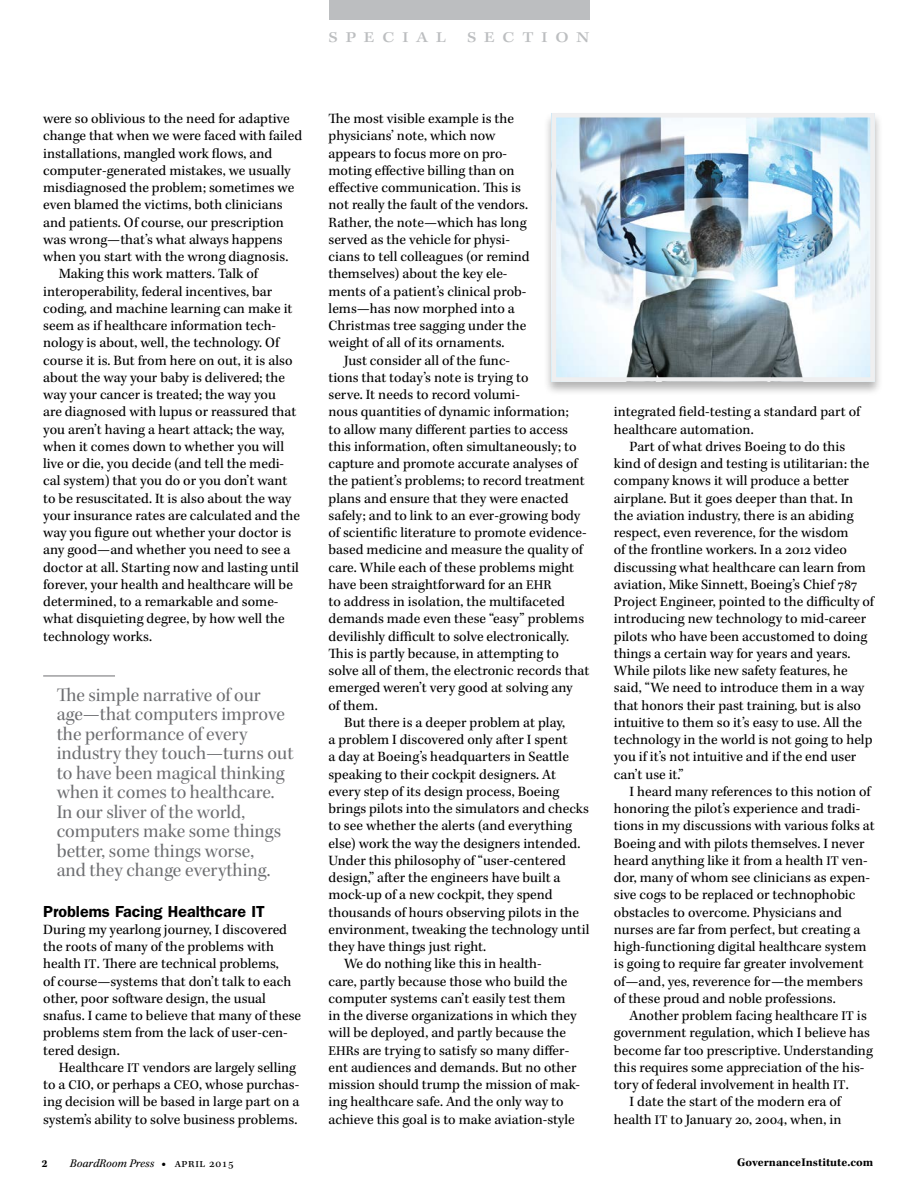
<style>
.page{position:relative;width:918px;height:1188px;background:#fff}
.page>*{position:absolute;margin:0;border:0;box-sizing:border-box;transform-origin:0 0}
.pullquote-no-author{font:19.5px/19.5px "Kepler Std Subh";color:#6d6e71}
.t1{font:600 16.05px "ITC Franklin Gothic Std";color:#000}
.t2{font:15px "Kepler Std Medium Ext Capt";letter-spacing:.515em;color:#bcbec0}
.body{font:14.55px/17.2px "Kepler Std";color:#000}
.body-no-indent{font:14.55px/17.2px "Kepler Std";color:#000}
.t3{font:italic 12px "Kepler Std";color:#000}
.body-2{font:700 12px "Kepler Std";color:#000}
.body-3{font:700 10.95px "Kepler Std";color:#000}
.s1{font-size:13.65px}
.s2{font-weight:900;font-style:normal}
.s3{font-style:normal}
</style>
<div class="page">
<div style="left:329px;top:0;width:260px;height:19px;background:#bcbec0"></div>
<hr style="left:43px;top:675px;width:72px;height:1px;background:#6d6e71">
<div style="left:543px;top:111px;width:340px;height:285px;background:#000;opacity:.3"></div>
<img style="left:557px;top:118px;width:313px;height:259px">
<div style="left:552px;top:113px;width:323px;height:269px;border:4px solid #efeff0"></div>
<p class="t2" style="left:329px;top:28px;width:119px">SPECIAL</p>
<p class="t2" style="left:467px;top:28px;width:124px">SECTION</p>
<p class="body" style="left:43px;top:110px;width:260px">were so oblivious to the need for adaptive change that when we were faced with failed installations, mangled work flows, and computer-generated mistakes, we usually misdiagnosed the problem; sometimes we even blamed the victims, both clinicians and patients. Of course, our prescription was wrong—that’s what always happens when you start with the wrong diagnosis.</p>
<p class="body" style="left:43px;top:266px;width:258px;text-indent:16px">Making this work matters. Talk of interoperability, federal incentives, bar coding, and machine learning can make it seem as if healthcare information tech&shy;nology is about, well, the technology. Of course it is. But from here on out, it is also about the way your baby is delivered; the way your cancer is treated; the way you<br>are diagnosed with lupus or reassured that you aren’t having a heart attack; the way, when it comes down to whether you will live or die, you decide (and tell the medi&shy;cal system) that you do or you don’t want to be resuscitated. It is also about the way your insurance rates are calculated and the way you figure out whether your doctor is any good—and whether you need to see a doctor at all. Starting now and lasting until forever, your health and healthcare will be determined, to a remarkable and some&shy;what disquieting degree, by how well the technology works.</p>
<p class="pullquote-no-author" style="left:57px;top:685px;width:238px">The simple narrative of our age—that computers improve the performance of every industry they touch—turns out to have been magical thinking when it comes to healthcare.<br>In our sliver of the world, computers make some things better, some things worse,<br>and they change everything.</p>
<h2 class="t1" style="left:43px;top:902px;width:223px">Problems Facing Healthcare IT</h2>
<p class="body-no-indent" style="left:43px;top:921px;width:259px">During my yearlong journey, I discovered the roots of many of the problems with health <span class="s1">IT</span>. There are technical problems,<br>of course—systems that don’t talk to each other, poor software design, the usual snafus. I came to believe that many of these problems stem from the lack of user-cen&shy;tered design.</p>
<p class="body" style="left:43px;top:1059px;width:258px;text-indent:16px">Healthcare <span class="s1">IT</span> vendors are largely selling to a <span class="s1">CIO</span>, or perhaps a <span class="s1">CEO</span>, whose purchas&shy;ing decision will be based in large part on a system’s ability to solve business problems.</p>
<p class="body" style="left:329px;top:110px;width:203px">The most visible example is the physicians’ note, which now appears to focus more on pro&shy;moting effective billing than on effective communication. This is not really the fault of the vendors.<br>Rather, the note—which has long served as the vehicle for physi&shy;cians to tell colleagues (or remind themselves) about the key ele&shy;ments of a patient’s clinical prob&shy;lems—has now morphed into a<br>Christmas tree sagging under the weight of all of its ornaments.</p>
<p class="body" style="left:329px;top:352px;width:262px;text-indent:16px">Just consider all of the func-<br>tions that today’s note is trying to<br>serve. It needs to record volumi-<br>nous quantities of dynamic information;<br>to allow many different parties to access this information, often simultaneously; to capture and promote accurate analyses of the patient’s problems; to record treatment plans and ensure that they were enacted safely; and to link to an ever-growing body of scientific literature to promote evidence&shy;based medicine and measure the quality of care. While each of these problems might have been straightforward for an <span class="s1">EHR<br></span>to address in isolation, the multifaceted demands made even these “easy” problems devilishly difficult to solve electronically.<br>This is partly because, in attempting to solve all of them, the electronic records that emerged weren’t very good at solving any<br>of them.</p>
<p class="body" style="left:329px;top:714px;width:262px;text-indent:16px">But there is a deeper problem at play,<br>a problem I discovered only after I spent<br>a day at Boeing’s headquarters in Seattle speaking to their cockpit designers. At every step of its design process, Boeing brings pilots into the simulators and checks to see whether the alerts (and everything else) work the way the designers intended.<br>Under this philosophy of “user-centered design,” after the engineers have built a mock-up of a new cockpit, they spend thousands of hours observing pilots in the environment, tweaking the technology until they have things just right.</p>
<p class="body" style="left:329px;top:956px;width:253px;text-indent:16px">We do nothing like this in health-<br>care, partly because those who build the computer systems can’t easily test them in the diverse organizations in which they will be deployed, and partly because the <span class="s1">EHR</span>s are trying to satisfy so many differ&shy;ent audiences and demands. But no other mission should trump the mission of mak&shy;ing healthcare safe. And the only way to achieve this goal is to make aviation-style</p>
<p class="body" style="left:614px;top:404px;width:248px">integrated field-testing a standard part of healthcare automation.</p>
<p class="body" style="left:614px;top:438px;width:262px;text-indent:16px">Part of what drives Boeing to do this kind of design and testing is utilitarian: the company knows it will produce a better airplane. But it goes deeper than that. In the aviation industry, there is an abiding respect, even reverence, for the wisdom<br>of the frontline workers. In a 2012 video discussing what healthcare can learn from aviation, Mike Sinnett, Boeing’s Chief 787<br>Project Engineer, pointed to the difficulty of introducing new technology to mid-career pilots who have been accustomed to doing things a certain way for years and years.<br>While pilots like new safety features, he said, “We need to introduce them in a way that honors their past training, but is also intuitive to them so it’s easy to use. All the technology in the world is not going to help you if it’s not intuitive and if the end user can’t use it.”</p>
<p class="body" style="left:614px;top:783px;width:262px;text-indent:16px">I heard many references to this notion of honoring the pilot’s experience and tradi&shy;tions in my discussions with various folks at Boeing and with pilots themselves. I never heard anything like it from a health <span class="s1">IT</span> ven&shy;dor, many of whom see clinicians as expen&shy;sive cogs to be replaced or technophobic obstacles to overcome. Physicians and nurses are far from perfect, but creating a high-functioning digital healthcare system is going to require far greater involvement of—and, yes, reverence for—the members of these proud and noble professions.</p>
<p class="body" style="left:614px;top:1007px;width:260px;text-indent:16px">Another problem facing healthcare <span class="s1">IT</span> is government regulation, which I believe has become far too prescriptive. Understanding this requires some appreciation of the his&shy;tory of federal involvement in health <span class="s1">IT</span>.</p>
<p class="body" style="left:614px;top:1094px;width:229px;text-align:right">I date the start of the modern era of health <span class="s1">IT</span> to January 20, 2004, when, in</p>
<p class="body-3" style="left:42px;top:1158px;width:7px">2</p>
<p class="t3" style="left:70px;top:1157px;width:166px">BoardRoom Press <span class="s2">•</span> <span class="s3">april 2015</span></p>
<p class="body-2" style="left:737px;top:1156px;width:138px">GovernanceInstitute.com</p>
</div>
